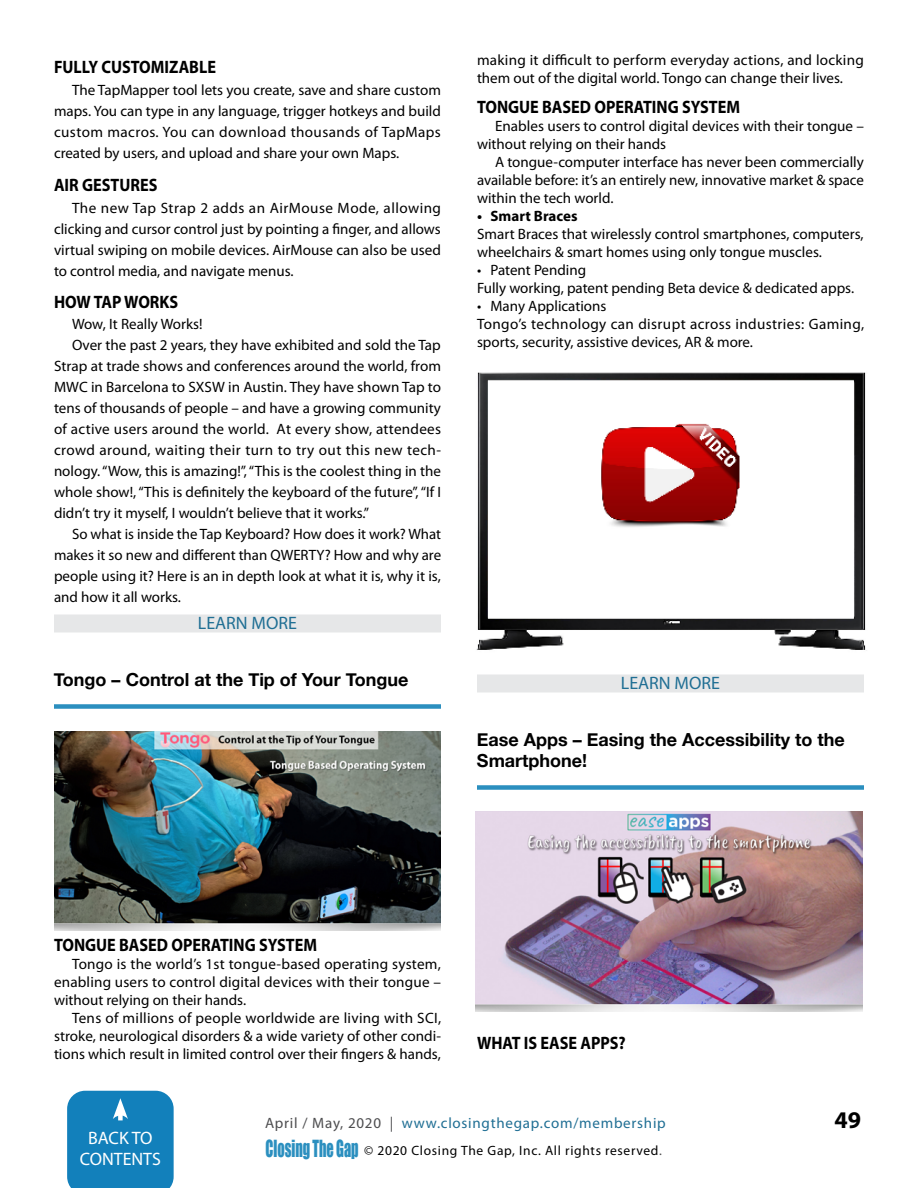
<style>
.page{position:relative;width:918px;height:1188px;background:#fff}
.page>*{position:absolute;margin:0;border:0;box-sizing:border-box;transform-origin:0 0}
.t1{font:700 24px "Myriad";color:#000}
.t2{font:700 18px "Myriad";color:#000;scale:.9 1}
.t3{font:700 18px/21px "Helvetica Neue";color:#000}
.t4{font:18px "Myriad Pro";color:#206f94}
.t5{font:18px/21px "Myriad";color:#fff;text-align:center}
.t6{font:15px/18px "Myriad Pro";color:#000;text-align:justify}
.t7{font:15px "Myriad Pro";letter-spacing:.03em;color:#000}
.t8{font:15px "Myriad Pro";letter-spacing:.05em;color:#206f94}
.t9{font:700 15px "Myriad Pro";color:#000}
.t10{font:13.5px "Myriad Pro";letter-spacing:.05em;color:#000}
.s1{color:#4d4d4f}
.s2{font-family:"Myriad";color:#4d4d4f}
.s3{font-family:"Impact";font-size:21.75px;color:#2b8fbf}
</style>
<div class="page">
<div style="left:67px;top:1091px;width:107px;height:97px;background:#1280bb"></div>
<div style="left:54px;top:614px;width:387px;height:18px;background:#e6e7e8"></div>
<div style="left:54px;top:704px;width:387px;height:5px;background:#2b8fbf"></div>
<div style="left:477px;top:674px;width:387px;height:18px;background:#e6e7e8"></div>
<div style="left:477px;top:785px;width:387px;height:5px;background:#2b8fbf"></div>
<img style="left:54px;top:731px;width:387px;height:200px">
<img style="left:476px;top:372px;width:390px;height:278px">
<img style="left:476px;top:812px;width:386px;height:199px">
<p class="t2" style="left:54px;top:58px;width:182px">FULLY CUSTOMIZABLE</p>
<p class="t6" style="left:54px;top:79px;width:388px;line-height:21px;text-indent:18px">The TapMapper tool lets you create, save and share custom maps. You can type in any language, trigger hotkeys and build custom macros. You can download thousands of TapMaps created by users, and upload and share your own Maps.</p>
<p class="t2" style="left:54px;top:175px;width:117px">AIR GESTURES</p>
<p class="t6" style="left:54px;top:197px;width:389px;line-height:21px;text-indent:18px">The new Tap Strap 2 adds an AirMouse Mode, allowing clicking and cursor control just by pointing a finger, and allows virtual swiping on mobile devices. AirMouse can also be used to control media, and navigate menus.</p>
<p class="t2" style="left:54px;top:292px;width:140px">HOW TAP WORKS</p>
<p class="t6" style="left:72px;top:314px;width:132px">Wow, It Really Works!</p>
<p class="t6" style="left:72px;top:335px;width:370px">Over the past 2 years, they have exhibited and sold the Tap</p>
<p class="t6" style="left:54px;top:356px;width:389px">Strap at trade shows and conferences around the world, from</p>
<p class="t6" style="left:54px;top:377px;width:389px">MWC in Barcelona to SXSW in Austin. They have shown Tap to</p>
<p class="t6" style="left:54px;top:398px;width:388px">tens of thousands of people – and have a growing community</p>
<p class="t6" style="left:54px;top:419px;width:389px">of active users around the world. At every show, attendees</p>
<p class="t7" style="left:54px;top:440px;width:389px">crowd around, waiting their turn to try out this new tech-</p>
<p class="t6" style="left:54px;top:461px;width:388px">nology. “Wow, this is amazing!”, “This is the coolest thing in the</p>
<p class="t6" style="left:54px;top:482px;width:389px">whole show!, “This is definitely the keyboard of the future”, “If I</p>
<p class="t6" style="left:54px;top:503px;width:317px">didn’t try it myself, I wouldn’t believe that it works.”</p>
<p class="t6" style="left:72px;top:524px;width:371px">So what is inside the Tap Keyboard? How does it work? What</p>
<p class="t6" style="left:54px;top:545px;width:389px">makes it so new and different than QWERTY? How and why are</p>
<p class="t6" style="left:54px;top:566px;width:388px">people using it? Here is an in depth look at what it is, why it is,</p>
<p class="t6" style="left:54px;top:587px;width:129px">and how it all works.</p>
<p class="t4" style="left:198px;top:612px;width:101px">LEARN MORE</p>
<p class="t3" style="left:54px;top:670px;width:356px">Tongo – Control at the Tip of Your Tongue</p>
<p class="t6" style="left:477px;top:51px;width:388px">making it difficult to perform everyday actions, and locking them out of the digital world. Tongo can change their lives.</p>
<p class="t2" style="left:477px;top:97px;width:294px">TONGUE BASED OPERATING SYSTEM</p>
<p class="t6" style="left:477px;top:116px;width:389px;text-indent:18px">Enables users to control digital devices with their tongue – without relying on their hands</p>
<p class="t6" style="left:477px;top:152px;width:388px;text-indent:18px">A tongue-computer interface has never been commercially available before: it’s an entirely new, innovative market &amp; space within the tech world.</p>
<p class="t9" style="left:477px;top:206px;width:102px">• Smart Braces</p>
<p class="t6" style="left:477px;top:224px;width:388px">Smart Braces that wirelessly control smartphones, computers, wheelchairs &amp; smart homes using only tongue muscles.</p>
<p class="t6" style="left:477px;top:260px;width:379px">• Patent Pending<br>Fully working, patent pending Beta device &amp; dedicated apps.</p>
<p class="t6" style="left:477px;top:296px;width:389px;text-align:left">• Many Applications<br>Tongo’s technology can disrupt across industries: Gaming, sports, security, assistive devices, AR &amp; more.</p>
<p class="t4" style="left:621px;top:672px;width:101px">LEARN MORE</p>
<p class="t3" style="left:477px;top:730px;width:369px">Ease Apps – Easing the Accessibility to the<br>Smartphone!</p>
<p class="t2" style="left:54px;top:936px;width:294px">TONGUE BASED OPERATING SYSTEM</p>
<p class="t6" style="left:54px;top:955px;width:388px;text-indent:18px">Tongo is the world’s 1st tongue-based operating system, enabling users to control digital devices with their tongue – without relying on their hands.</p>
<p class="t6" style="left:54px;top:1009px;width:389px;text-indent:18px">Tens of millions of people worldwide are living with SCI, stroke, neurological disorders &amp; a wide variety of other condi&shy;tions which result in limited control over their fingers &amp; hands,</p>
<p class="t2" style="left:477px;top:1033px;width:167px">WHAT IS EASE APPS?</p>
<p class="t5" style="left:80px;top:1129px;width:83px">BACK TO<br>CONTENTS</p>
<p class="t8" style="left:265px;top:1113px;width:402px"><span class="s1">April / May, 2020</span> <span class="s2">|</span> www.closingthegap.com/membership</p>
<h1 class="t1" style="left:834px;top:1107px;width:28px">49</h1>
<p class="t10" style="left:266px;top:1142px;width:398px"><span class="s3">ClosingTheGap</span> © 2020 Closing The Gap, Inc. All rights reserved<span class="s1">.</span></p>
</div>
